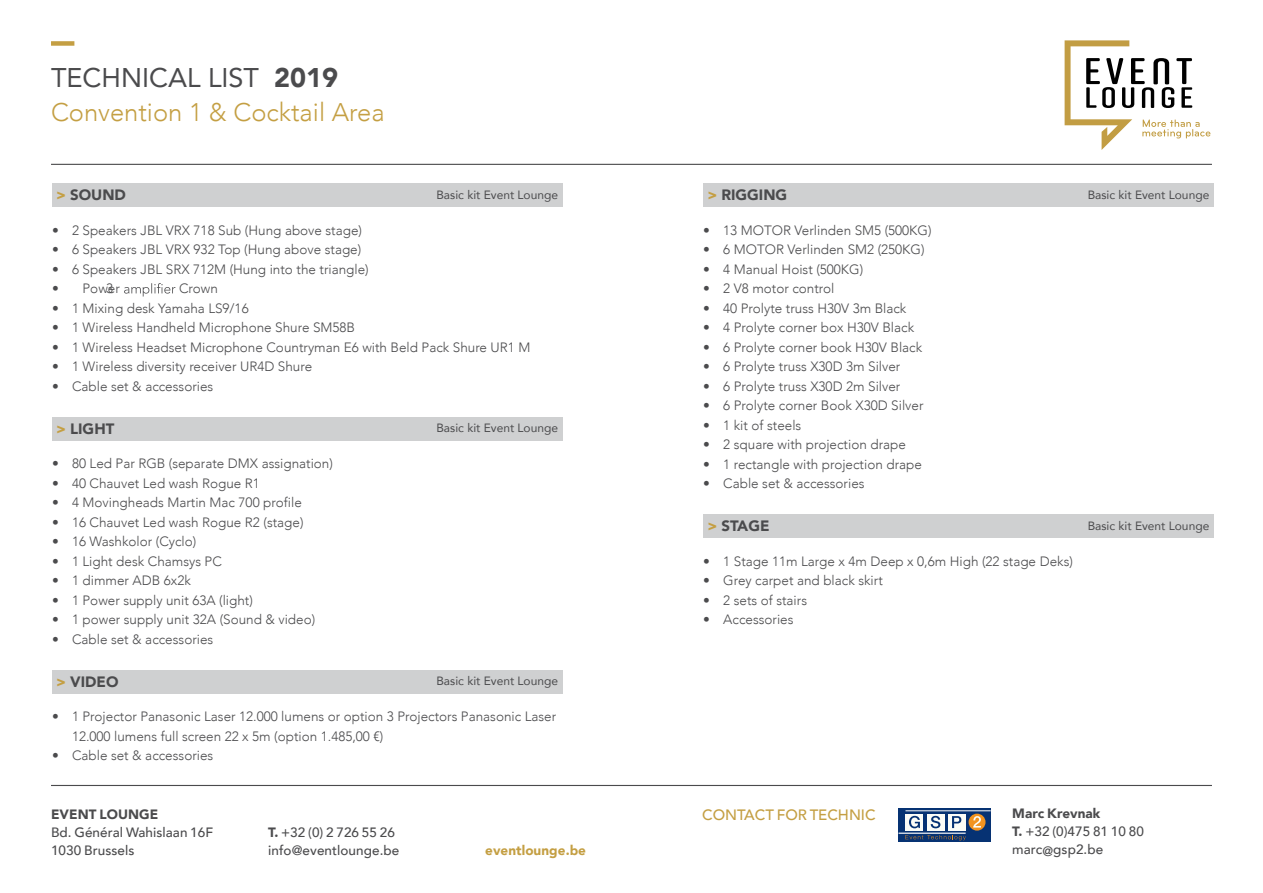
<style>
.page{position:relative;width:1263px;height:893px;background:#fff}
.page>*{position:absolute;margin:0;border:0;box-sizing:border-box;transform-origin:0 0}
.t1{font:27px "Avenir";color:#4b4b4d}
.t2{font:300 25.5px "Avenir";color:#c49f43}
.t3{font:900 15px "Avenir";color:#4b4b4d}
.t4{font:500 15px "Avenir";letter-spacing:-.005em;color:#c49f43}
.t5{font:300 13.5px/19.5px "Avenir";color:#4b4b4d}
.t6{font:500 13.5px/18px "Avenir";letter-spacing:.005em;color:#4b4b4d}
.t7{font:900 13.5px "Avenir";letter-spacing:.005em;color:#c49f43}
.t8{font:900 13.5px "Avenir";letter-spacing:.005em;color:#4b4b4d}
.t9{font:12px "Avenir";color:#4b4b4d}
.s1{font-weight:900}
.s2{color:#c49f43}
</style>
<div class="page">
<hr style="left:51px;top:785px;width:1161px;height:1px;background:#4b4b4d">
<svg style="left:1064px;top:40px;width:146px;height:110px"></svg>
<div style="left:51px;top:41px;width:23px;height:5px;background:#c49f43"></div>
<div style="left:52px;top:184px;width:510px;height:23px;background:#cfd0d1"></div>
<svg style="left:124px;top:283px;width:51px;height:13px"></svg>
<div style="left:52px;top:417px;width:510px;height:23px;background:#cfd0d1"></div>
<div style="left:52px;top:670px;width:510px;height:23px;background:#cfd0d1"></div>
<div style="left:703px;top:184px;width:510px;height:23px;background:#cfd0d1"></div>
<div style="left:703px;top:515px;width:510px;height:23px;background:#cfd0d1"></div>
<hr style="left:51px;top:164px;width:1161px;height:1px;background:#4b4b4d">
<svg style="left:898px;top:808px;width:93px;height:33px;background:#1b427c"></svg>
<div style="left:968px;top:814px;width:17px;height:17px;background:#f2931f;border-radius:50%"></div>
<svg style="left:973px;top:816px;width:8px;height:12px"></svg>
<div style="left:905px;top:814px;width:18px;height:16px;background:#fbfcf7"></div>
<svg style="left:909px;top:816px;width:11px;height:12px"></svg>
<div style="left:927px;top:814px;width:17px;height:16px;background:#fbfcf7"></div>
<svg style="left:931px;top:816px;width:9px;height:12px"></svg>
<div style="left:948px;top:814px;width:18px;height:16px;background:#fbfcf7"></div>
<svg style="left:952px;top:816px;width:9px;height:12px"></svg>
<hr style="left:905px;top:810px;width:86px;height:1px;background:#fff">
<hr style="left:898px;top:833px;width:68px;height:1px;background:#fff">
<svg style="left:905px;top:835px;width:61px;height:5px"></svg>
<h1 class="t1" style="left:51px;top:56px;width:289px">TECHNICAL LIST <span class="s1">2019</span></h1>
<h2 class="t2" style="left:51px;top:97px;width:335px">Convention 1 &amp; Cocktail Area</h2>
<p class="t3" style="left:56px;top:182px;width:71px"><span class="s2">&gt;</span> SOUND</p>
<p class="t9" style="left:436px;top:185px;width:123px">Basic kit Event Lounge</p>
<p class="t5" style="left:52px;top:221px;width:312px">• 2 Speakers JBL VRX 718 Sub (Hung above stage)</p>
<p class="t5" style="left:52px;top:240px;width:311px">• 6 Speakers JBL VRX 932 Top (Hung above stage)</p>
<p class="t5" style="left:52px;top:260px;width:318px">• 6 Speakers JBL SRX 712M (Hung into the triangle)</p>
<p class="t5" style="left:52px;top:279px;width:69px">• Power</p>
<p class="t5" style="left:106px;top:279px;width:9px">3</p>
<p class="t5" style="left:179px;top:279px;width:40px">Crown</p>
<p class="t5" style="left:52px;top:299px;width:198px">• 1 Mixing desk Yamaha LS9/16</p>
<p class="t5" style="left:52px;top:318px;width:305px">• 1 Wireless Handheld Microphone Shure SM58B</p>
<p class="t5" style="left:52px;top:338px;width:480px">• 1 Wireless Headset Microphone Countryman E6 with Beld Pack Shure UR1 M</p>
<p class="t5" style="left:52px;top:357px;width:262px">• 1 Wireless diversity receiver UR4D Shure</p>
<p class="t5" style="left:52px;top:376px;width:163px">• Cable set &amp; accessories</p>
<p class="t3" style="left:56px;top:416px;width:60px"><span class="s2">&gt;</span> LIGHT</p>
<p class="t9" style="left:436px;top:419px;width:123px">Basic kit Event Lounge</p>
<p class="t5" style="left:52px;top:454px;width:282px">• 80 Led Par RGB (separate DMX assignation)</p>
<p class="t5" style="left:52px;top:474px;width:209px">• 40 Chauvet Led wash Rogue R1</p>
<p class="t5" style="left:52px;top:493px;width:251px">• 4 Movingheads Martin Mac 700 profile</p>
<p class="t5" style="left:52px;top:513px;width:253px">• 16 Chauvet Led wash Rogue R2 (stage)</p>
<p class="t5" style="left:52px;top:532px;width:146px">• 16 Washkolor (Cyclo)</p>
<p class="t5" style="left:52px;top:552px;width:171px">• 1 Light desk Chamsys PC</p>
<p class="t5" style="left:52px;top:571px;width:140px">• 1 dimmer ADB 6x2k</p>
<p class="t5" style="left:52px;top:590px;width:202px">• 1 Power supply unit 63A (light)</p>
<p class="t5" style="left:52px;top:610px;width:265px">• 1 power supply unit 32A (Sound &amp; video)</p>
<p class="t5" style="left:52px;top:629px;width:163px">• Cable set &amp; accessories</p>
<p class="t3" style="left:56px;top:669px;width:64px"><span class="s2">&gt;</span> VIDEO</p>
<p class="t9" style="left:436px;top:672px;width:123px">Basic kit Event Lounge</p>
<p class="t5" style="left:72px;top:707px;width:486px;text-indent:-20px">• 1 Projector Panasonic Laser 12.000 lumens or option 3 Projectors Panasonic Laser<br>12.000 lumens full screen 22 x 5m (option 1.485,00 €)</p>
<p class="t5" style="left:52px;top:746px;width:163px">• Cable set &amp; accessories</p>
<p class="t3" style="left:707px;top:182px;width:81px"><span class="s2">&gt;</span> RIGGING</p>
<p class="t9" style="left:1088px;top:185px;width:123px">Basic kit Event Lounge</p>
<p class="t5" style="left:703px;top:221px;width:230px">• 13 MOTOR Verlinden SM5 (500KG)</p>
<p class="t5" style="left:703px;top:240px;width:223px">• 6 MOTOR Verlinden SM2 (250KG)</p>
<p class="t5" style="left:703px;top:260px;width:161px">• 4 Manual Hoist (500KG)</p>
<p class="t5" style="left:703px;top:279px;width:133px">• 2 V8 motor control</p>
<p class="t5" style="left:703px;top:299px;width:205px">• 40 Prolyte truss H30V 3m Black</p>
<p class="t5" style="left:703px;top:318px;width:212px">• 4 Prolyte corner box H30V Black</p>
<p class="t5" style="left:703px;top:338px;width:220px">• 6 Prolyte corner book H30V Black</p>
<p class="t5" style="left:703px;top:357px;width:199px">• 6 Prolyte truss X30D 3m Silver</p>
<p class="t5" style="left:703px;top:376px;width:199px">• 6 Prolyte truss X30D 2m Silver</p>
<p class="t5" style="left:703px;top:396px;width:222px">• 6 Prolyte corner Book X30D Silver</p>
<p class="t5" style="left:703px;top:415px;width:100px">• 1 kit of steels</p>
<p class="t5" style="left:703px;top:435px;width:204px">• 2 square with projection drape</p>
<p class="t5" style="left:703px;top:454px;width:220px">• 1 rectangle with projection drape</p>
<p class="t5" style="left:703px;top:474px;width:163px">• Cable set &amp; accessories</p>
<p class="t3" style="left:707px;top:513px;width:63px"><span class="s2">&gt;</span> STAGE</p>
<p class="t9" style="left:1088px;top:516px;width:123px">Basic kit Event Lounge</p>
<p class="t5" style="left:703px;top:552px;width:371px">• 1 Stage 11m Large x 4m Deep x 0,6m High (22 stage Deks)</p>
<p class="t5" style="left:703px;top:571px;width:181px">• Grey carpet and black skirt</p>
<p class="t5" style="left:703px;top:591px;width:105px">• 2 sets of stairs</p>
<p class="t5" style="left:703px;top:610px;width:92px">• Accessories</p>
<p class="t8" style="left:51px;top:802px;width:109px">EVENT LOUNGE</p>
<p class="t4" style="left:702px;top:801px;width:175px">CONTACT FOR TECHNIC</p>
<p class="t6" style="left:51px;top:822px;width:164px">Bd. Général Wahislaan 16F<br>1030 Brussels</p>
<p class="t6" style="left:268px;top:822px;width:133px"><span class="s1">T.</span> +32 (0) 2 726 55 26 info@eventlounge.be</p>
<p class="t7" style="left:485px;top:838px;width:102px">eventlounge.be</p>
<p class="t6" style="left:1012px;top:804px;width:133px"><span class="s1">Marc Krevnak<br>T.</span> +32 (0)475 81 10 80 marc@gsp2.be</p>
</div>
